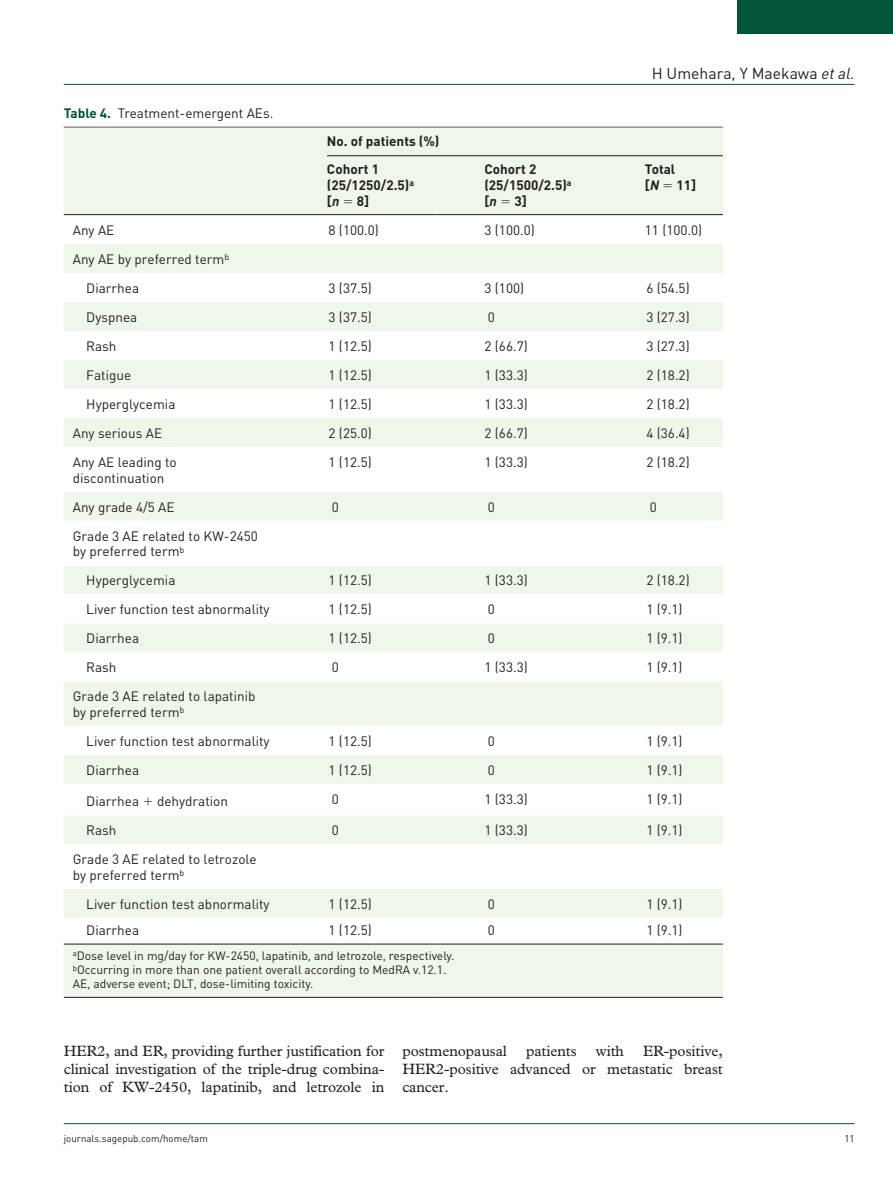
<style>
.page{position:relative;width:893px;height:1191px;background:#fff}
.page>*{position:absolute;margin:0;border:0;box-sizing:border-box;transform-origin:0 0}
.t1{font:15.75px "DIN";color:#231f20}
.t2{font:15px/18px "Plantin Std";letter-spacing:-.005em;color:#231f20;text-align:justify}
.t3{font:13.5px/15.8px "DIN";color:#231f20}
.t4{font:700 13.5px/15.8px "DIN";color:#231f20}
.t5{font:12px/14.2px "DIN";color:#231f20}
.t6{font:9.75px "DIN";color:#231f20}
.s1{font-weight:700;color:#015436}
.s2{font-style:italic}
</style>
<div class="page">
<hr style="left:64px;top:84px;width:791px;height:1px;background:#015436">
<hr style="left:64px;top:1123px;width:791px;height:1px;background:#015436">
<div style="left:738px;top:0;width:155px;height:34px;background:#015436"></div>
<hr style="left:64px;top:127px;width:659px;height:1px;background:#231f20">
<div style="left:64px;top:128px;width:659px;height:869px;background:#eff7ea"></div>
<svg style="left:64px;top:215px;width:659px;height:728px"></svg>
<hr style="left:64px;top:214px;width:215px;height:1px;background:#231f20">
<hr style="left:279px;top:214px;width:157px;height:1px;background:#231f20">
<hr style="left:436px;top:214px;width:161px;height:1px;background:#231f20">
<hr style="left:597px;top:214px;width:126px;height:1px;background:#231f20">
<hr style="left:64px;top:943px;width:215px;height:1px;background:#231f20">
<hr style="left:279px;top:943px;width:157px;height:1px;background:#231f20">
<hr style="left:436px;top:943px;width:161px;height:1px;background:#231f20">
<hr style="left:597px;top:943px;width:126px;height:1px;background:#231f20">
<hr style="left:64px;top:997px;width:215px;height:1px;background:#231f20">
<hr style="left:279px;top:997px;width:157px;height:1px;background:#231f20">
<hr style="left:436px;top:997px;width:161px;height:1px;background:#231f20">
<hr style="left:597px;top:997px;width:126px;height:1px;background:#231f20">
<hr style="left:327px;top:155px;width:396px;height:1px;background:#231f20">
<svg style="left:344px;top:200px;width:8px;height:3px"></svg>
<svg style="left:502px;top:200px;width:8px;height:3px"></svg>
<svg style="left:664px;top:184px;width:8px;height:3px"></svg>
<svg style="left:144px;top:798px;width:8px;height:8px"></svg>
<p class="t3" style="left:64px;top:105px;width:211px"><span class="s1">Table 4.</span> Treatment-emergent AEs.</p>
<p class="t4" style="left:327px;top:127px;width:114px;line-height:27.8px">No. of patients (%)<br>Cohort 1</p>
<p class="t4" style="left:327px;top:176px;width:89px">(25/1250/2.5)<sup>a </sup>[<span class="s2">n</span></p>
<p class="t4" style="left:357px;top:192px;width:14px">8]</p>
<p class="t4" style="left:484px;top:161px;width:89px">Cohort 2 (25/1500/2.5)<sup>a </sup>[<span class="s2">n</span></p>
<p class="t4" style="left:514px;top:192px;width:14px">3]</p>
<p class="t1" style="left:652px;top:63px;width:204px">H Umehara, Y Maekawa <span class="s2">et al.</span></p>
<p class="t4" style="left:645px;top:161px;width:32px">Total [<span class="s2">N</span></p>
<p class="t4" style="left:677px;top:176px;width:21px">11]</p>
<p class="t3" style="left:73px;top:222px;width:43px">Any AE</p>
<p class="t3" style="left:329px;top:222px;width:52px">8 (100.0)</p>
<p class="t3" style="left:484px;top:222px;width:52px">3 (100.0)</p>
<p class="t3" style="left:645px;top:222px;width:59px">11 (100.0)</p>
<p class="t3" style="left:86px;top:244px;width:144px;line-height:29px;text-indent:-13px">Any AE by preferred term<sup>b<br></sup>Diarrhea</p>
<p class="t3" style="left:329px;top:280px;width:45px">3 (37.5)</p>
<p class="t3" style="left:484px;top:280px;width:41px">3 (100)</p>
<p class="t3" style="left:646px;top:280px;width:45px">6 (54.5)</p>
<p class="t3" style="left:86px;top:309px;width:53px">Dyspnea</p>
<p class="t3" style="left:329px;top:309px;width:45px">3 (37.5)</p>
<p class="t3" style="left:488px;top:309px;width:9px">0</p>
<p class="t3" style="left:646px;top:309px;width:45px">3 (27.3)</p>
<p class="t3" style="left:86px;top:338px;width:32px">Rash</p>
<p class="t3" style="left:329px;top:338px;width:45px">1 (12.5)</p>
<p class="t3" style="left:484px;top:338px;width:45px">2 (66.7)</p>
<p class="t3" style="left:646px;top:338px;width:45px">3 (27.3)</p>
<p class="t3" style="left:86px;top:367px;width:46px">Fatigue</p>
<p class="t3" style="left:329px;top:367px;width:45px">1 (12.5)</p>
<p class="t3" style="left:484px;top:367px;width:45px">1 (33.3)</p>
<p class="t3" style="left:646px;top:367px;width:45px">2 (18.2)</p>
<p class="t3" style="left:86px;top:396px;width:91px">Hyperglycemia</p>
<p class="t3" style="left:329px;top:396px;width:45px">1 (12.5)</p>
<p class="t3" style="left:484px;top:396px;width:45px">1 (33.3)</p>
<p class="t3" style="left:646px;top:396px;width:45px">2 (18.2)</p>
<p class="t3" style="left:73px;top:425px;width:91px">Any serious AE</p>
<p class="t3" style="left:329px;top:425px;width:45px">2 (25.0)</p>
<p class="t3" style="left:484px;top:425px;width:45px">2 (66.7)</p>
<p class="t3" style="left:646px;top:425px;width:45px">4 (36.4)</p>
<p class="t3" style="left:73px;top:454px;width:105px">Any AE leading to discontinuation</p>
<p class="t3" style="left:329px;top:454px;width:45px">1 (12.5)</p>
<p class="t3" style="left:484px;top:454px;width:45px">1 (33.3)</p>
<p class="t3" style="left:646px;top:454px;width:45px">2 (18.2)</p>
<p class="t3" style="left:73px;top:499px;width:103px">Any grade 4/5 AE</p>
<p class="t3" style="left:332px;top:499px;width:9px">0</p>
<p class="t3" style="left:488px;top:499px;width:9px">0</p>
<p class="t3" style="left:650px;top:499px;width:9px">0</p>
<p class="t3" style="left:73px;top:527px;width:187px">Grade 3 AE related to KW-2450 by preferred term<sup>b</sup></p>
<p class="t3" style="left:86px;top:572px;width:91px">Hyperglycemia</p>
<p class="t3" style="left:329px;top:572px;width:45px">1 (12.5)</p>
<p class="t3" style="left:484px;top:572px;width:45px">1 (33.3)</p>
<p class="t3" style="left:646px;top:572px;width:45px">2 (18.2)</p>
<p class="t3" style="left:86px;top:601px;width:185px">Liver function test abnormality</p>
<p class="t3" style="left:329px;top:601px;width:45px">1 (12.5)</p>
<p class="t3" style="left:488px;top:601px;width:9px">0</p>
<p class="t3" style="left:646px;top:601px;width:38px">1 (9.1)</p>
<p class="t3" style="left:86px;top:630px;width:54px">Diarrhea</p>
<p class="t3" style="left:329px;top:630px;width:45px">1 (12.5)</p>
<p class="t3" style="left:488px;top:630px;width:9px">0</p>
<p class="t3" style="left:646px;top:630px;width:38px">1 (9.1)</p>
<p class="t3" style="left:86px;top:659px;width:32px">Rash</p>
<p class="t3" style="left:332px;top:659px;width:9px">0</p>
<p class="t3" style="left:484px;top:659px;width:45px">1 (33.3)</p>
<p class="t3" style="left:646px;top:659px;width:38px">1 (9.1)</p>
<p class="t3" style="left:73px;top:688px;width:184px">Grade 3 AE related to lapatinib by preferred term<sup>b</sup></p>
<p class="t3" style="left:86px;top:733px;width:185px">Liver function test abnormality</p>
<p class="t3" style="left:329px;top:733px;width:45px">1 (12.5)</p>
<p class="t3" style="left:488px;top:733px;width:9px">0</p>
<p class="t3" style="left:646px;top:733px;width:38px">1 (9.1)</p>
<p class="t3" style="left:86px;top:762px;width:54px">Diarrhea</p>
<p class="t3" style="left:329px;top:762px;width:45px">1 (12.5)</p>
<p class="t3" style="left:488px;top:762px;width:9px">0</p>
<p class="t3" style="left:646px;top:762px;width:38px">1 (9.1)</p>
<p class="t3" style="left:86px;top:793px;width:54px">Diarrhea</p>
<p class="t3" style="left:157px;top:793px;width:72px">dehydration</p>
<p class="t3" style="left:332px;top:791px;width:9px">0</p>
<p class="t3" style="left:484px;top:791px;width:45px">1 (33.3)</p>
<p class="t3" style="left:646px;top:791px;width:38px">1 (9.1)</p>
<p class="t3" style="left:86px;top:822px;width:32px">Rash</p>
<p class="t3" style="left:332px;top:822px;width:9px">0</p>
<p class="t3" style="left:484px;top:822px;width:45px">1 (33.3)</p>
<p class="t3" style="left:646px;top:822px;width:38px">1 (9.1)</p>
<p class="t3" style="left:73px;top:851px;width:185px">Grade 3 AE related to letrozole by preferred term<sup>b</sup></p>
<p class="t3" style="left:86px;top:896px;width:185px">Liver function test abnormality</p>
<p class="t3" style="left:329px;top:896px;width:45px">1 (12.5)</p>
<p class="t3" style="left:488px;top:896px;width:9px">0</p>
<p class="t3" style="left:646px;top:896px;width:38px">1 (9.1)</p>
<p class="t3" style="left:86px;top:922px;width:54px">Diarrhea</p>
<p class="t3" style="left:329px;top:922px;width:45px">1 (12.5)</p>
<p class="t3" style="left:488px;top:922px;width:9px">0</p>
<p class="t3" style="left:646px;top:922px;width:38px">1 (9.1)</p>
<p class="t5" style="left:73px;top:948px;width:383px"><sup>a</sup>Dose level in mg/day for KW-2450, lapatinib, and letrozole, respectively. <sup>b</sup>Occurring in more than one patient overall according to MedRA v.12.1.<br>AE, adverse event; DLT, dose-limiting toxicity.</p>
<p class="t2" style="left:64px;top:1042px;width:322px">HER2, and ER, providing further justification for clinical investigation of the triple-drug combina&shy;tion of KW-2450, lapatinib, and letrozole in</p>
<p class="t2" style="left:402px;top:1042px;width:106px">postmenopausal</p>
<p class="t2" style="left:526px;top:1042px;width:52px">patients</p>
<p class="t2" style="left:596px;top:1042px;width:30px">with</p>
<p class="t2" style="left:402px;top:1042px;width:322px;text-indent:241px">ER-positive, HER2-positive advanced or metastatic breast cancer.</p>
<p class="t6" style="left:64px;top:1132px;width:146px">journals.sagepub.com/home/tam</p>
<p class="t6" style="left:844px;top:1132px;width:12px">11</p>
</div>
